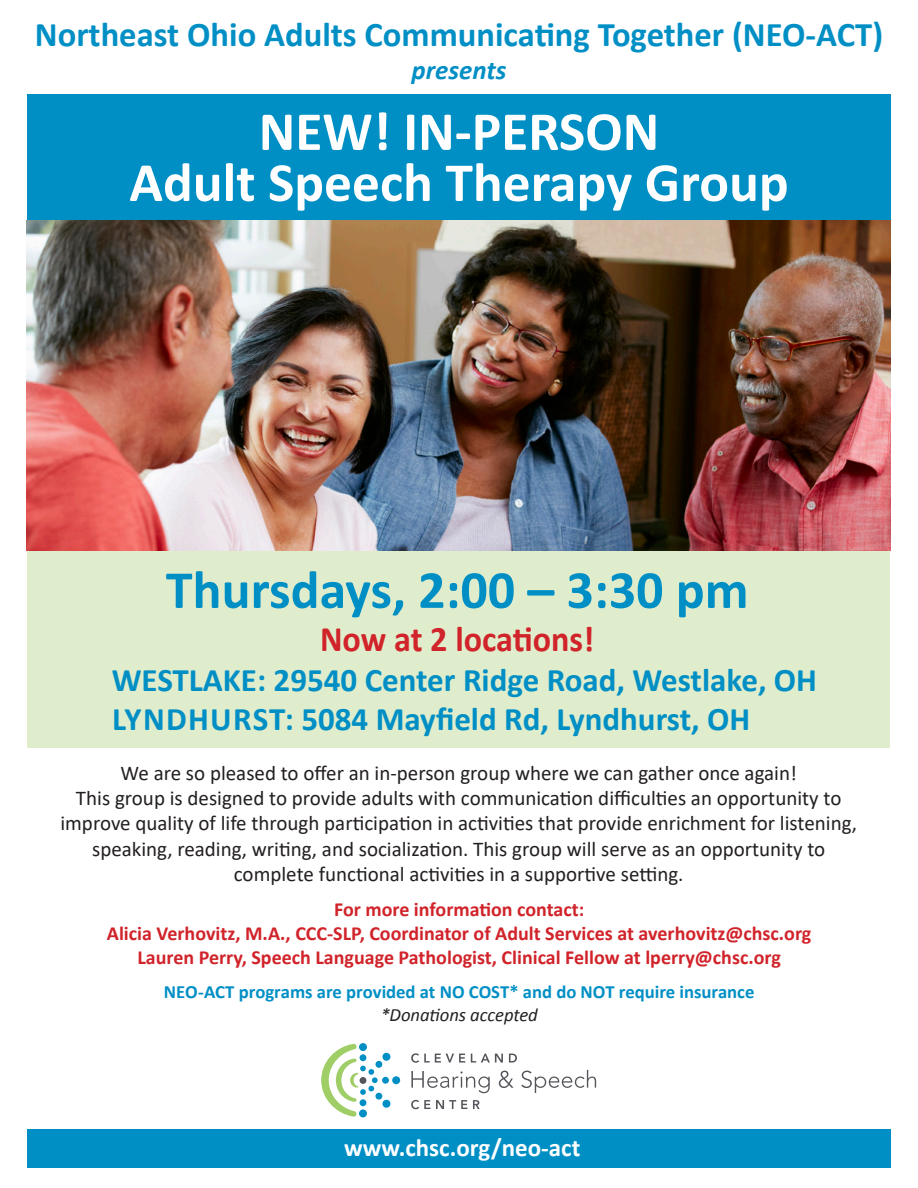
<style>
.page{position:relative;width:918px;height:1188px;background:#fff}
.page>*{position:absolute;margin:0;border:0;box-sizing:border-box;transform-origin:0 0}
.t1{font:700 55.5px "Calibri";color:#fff}
.t2{font:700 54px "Calibri";color:#008fc5}
.t3{font:700 41.25px "Calibri";letter-spacing:-.005em;color:#fff}
.t4{font:700 36px "Calibri";color:#d1232a;scale:.95 1}
.t5{font:700 34.65px "Calibri";color:#008fc5}
.t6{font:700 33px "Calibri";color:#008fc5}
.t7{font:italic 700 27px "Calibri";color:#008fc5}
.t8{font:700 25.05px "Calibri";color:#fff}
.t9{font:21px/25.2px "Calibri";color:#231f20;text-align:center}
.t10{font:700 20.1px "Calibri";color:#d1232a}
.t11{font:700 18.75px "Calibri";color:#008fc5}
.t12{font:italic 18.75px "Calibri";letter-spacing:-.005em;color:#231f20}
</style>
<div class="page">
<img style="left:27px;top:220px;width:864px;height:331px">
<div style="left:27px;top:94px;width:864px;height:126px;background:#008fc5"></div>
<div style="left:28px;top:1129px;width:863px;height:39px;background:#008fc5"></div>
<div style="left:392px;top:1076px;width:8px;height:8px;background:#008fc5;border-radius:50%"></div>
<svg style="left:321px;top:1044px;width:70px;height:73px"></svg>
<svg style="left:411px;top:1070px;width:185px;height:23px"></svg>
<svg style="left:411px;top:1053px;width:106px;height:10px"></svg>
<svg style="left:411px;top:1100px;width:69px;height:9px"></svg>
<div style="left:27px;top:551px;width:863px;height:196px;background:#dfedcd"></div>
<p class="t5" style="left:35px;top:10px;width:850px">Northeast Ohio Adults Communicating Together (NEO-ACT)</p>
<p class="t7" style="left:412px;top:51px;width:96px">presents</p>
<p class="t1" style="left:259px;top:92px;width:402px">NEW! IN-PERSON</p>
<p class="t1" style="left:129px;top:143px;width:661px">Adult Speech Therapy Group</p>
<p class="t3" style="left:44px;top:166px;width:182px">(NEO-ACT)</p>
<p class="t2" style="left:166px;top:552px;width:584px">Thursdays, 2:00 – 3:30 pm</p>
<p class="t4" style="left:320px;top:614px;width:290px">Now at 2 locations!</p>
<p class="t6" style="left:112px;top:656px;width:707px">WESTLAKE: 29540 Center Ridge Road, Westlake, OH</p>
<p class="t6" style="left:112px;top:696px;width:639px">LYNDHURST: 5084 Mayfield Rd, Lyndhurst, OH</p>
<p class="t9" style="left:121px;top:760px;width:678px">We are so pleased to offer an in-person group where we can gather once again!</p>
<p class="t9" style="left:60px;top:785px;width:798px">This group is designed to provide adults with communication difficulties an opportunity to improve quality of life through participation in activities that provide enrichment for listening, speaking, reading, writing, and socialization. This group will serve as an opportunity to complete functional activities in a supportive setting.</p>
<p class="t10" style="left:334px;top:895px;width:252px">For more information contact:</p>
<p class="t10" style="left:107px;top:919px;width:706px">Alicia Verhovitz, M.A., CCC-SLP, Coordinator of Adult Services at averhovitz@chsc.org</p>
<p class="t10" style="left:137px;top:943px;width:645px">Lauren Perry, Speech Language Pathologist, Clinical Fellow at lperry@chsc.org</p>
<p class="t11" style="left:164px;top:979px;width:592px">NEO-ACT programs are provided at NO COST* and do NOT require insurance</p>
<p class="t12" style="left:381px;top:1001px;width:158px">*Donations accepted</p>
<p class="t8" style="left:344px;top:1130px;width:238px">www.chsc.org/neo-act</p>
</div>
